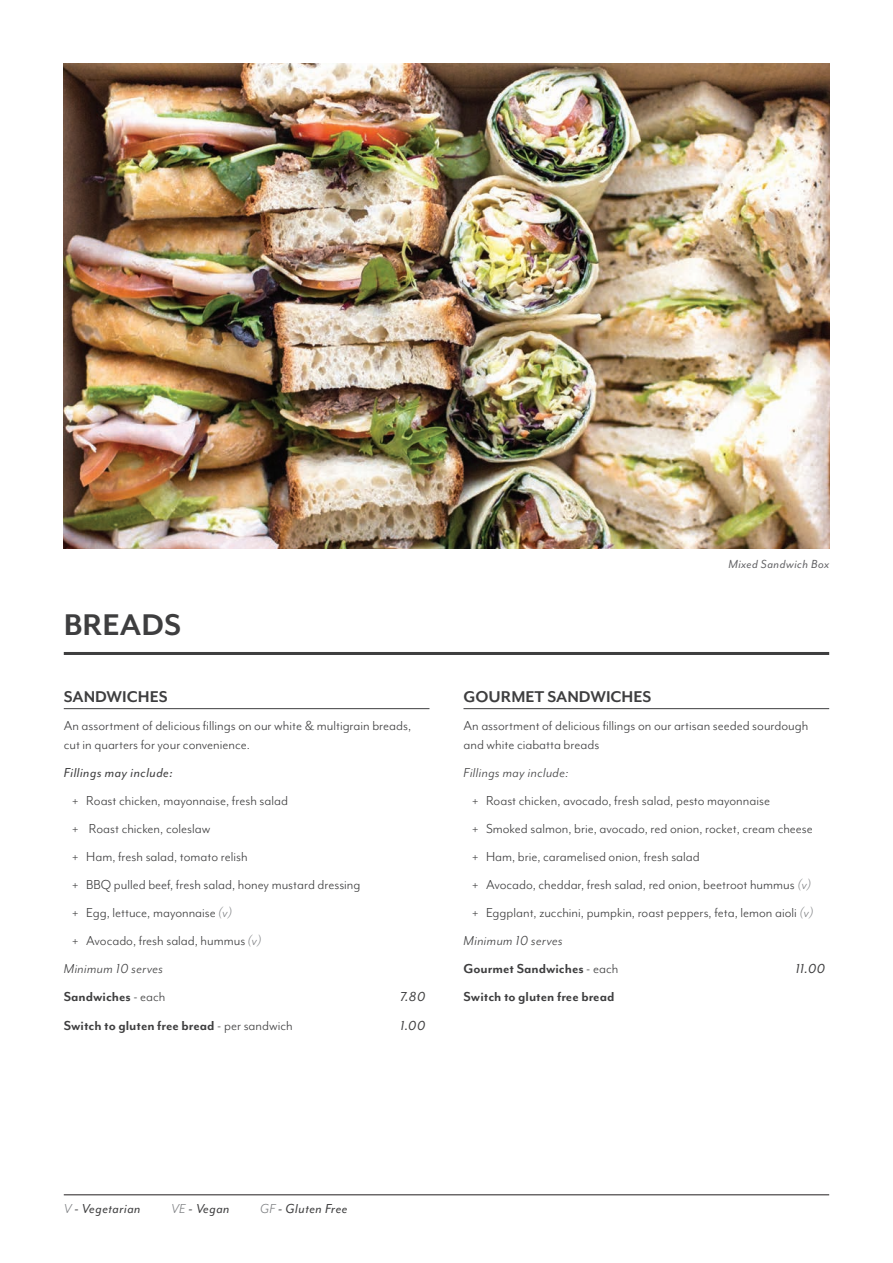
<style>
.page{position:relative;width:893px;height:1263px;background:#fff}
.page>*{position:absolute;margin:0;border:0;box-sizing:border-box;transform-origin:0 0}
.t1{font:700 34.5px "Mr Eaves Mod OT";color:#3e3e3f}
.t2{font:700 18px "Mr Eaves Mod OT";color:#3e3e3f}
.t3{font:15px/19.5px "Mr Eaves Mod OT";color:#3e3e3f}
.t4{font:700 15px "Mr Eaves Mod OT";color:#3e3e3f}
.t5{font:italic 15px "Mr Eaves Mod OT";letter-spacing:.03em;color:#3e3e3f}
.t6{font:italic 15px "Mr Eaves Mod OT";letter-spacing:.03em;color:#3e3e3f}
.t7{font:italic 13.5px "Mr Eaves Mod OT";letter-spacing:.03em;color:#636366}
.s1{font-style:italic;color:#808285}
.s2{font-weight:400}
.s3{color:#808285}
</style>
<div class="page">
<hr style="left:64px;top:652px;width:765px;height:3px;background:#3e3e3f">
<hr style="left:64px;top:708px;width:365px;height:1px;background:#3e3e3f">
<hr style="left:463px;top:708px;width:366px;height:1px;background:#3e3e3f">
<img style="left:64px;top:64px;width:765px;height:485px">
<hr style="left:64px;top:1194px;width:765px;height:1px;background:#231f20">
<h1 class="t1" style="left:64px;top:606px;width:119px">BREADS</h1>
<p class="t2" style="left:64px;top:687px;width:105px">SANDWICHES</p>
<p class="t3" style="left:64px;top:716px;width:349px">An assortment of delicious fillings on our white &amp; multigrain breads, cut in quarters for your convenience.</p>
<p class="t5" style="left:64px;top:765px;width:111px">Fillings may include:</p>
<p class="t3" style="left:72px;top:791px;width:217px">+ Roast chicken, mayonnaise, fresh salad</p>
<p class="t3" style="left:72px;top:819px;width:140px">+ Roast chicken, coleslaw</p>
<p class="t3" style="left:72px;top:847px;width:177px">+ Ham, fresh salad, tomato relish</p>
<p class="t3" style="left:72px;top:875px;width:290px">+ BBQ pulled beef, fresh salad, honey mustard dressing</p>
<p class="t3" style="left:72px;top:903px;width:161px">+ Egg, lettuce, mayonnaise <span class="s1">(v)</span></p>
<p class="t3" style="left:72px;top:931px;width:191px">+ Avocado, fresh salad, hummus <span class="s1">(v)</span></p>
<p class="t6" style="left:64px;top:961px;width:101px">Minimum 10 serves</p>
<p class="t4" style="left:64px;top:989px;width:103px">Sandwiches <span class="s2">- each</span></p>
<p class="t5" style="left:400px;top:989px;width:27px">7.80</p>
<p class="t4" style="left:64px;top:1017px;width:230px">Switch to gluten free bread <span class="s2">- per sandwich</span></p>
<p class="t5" style="left:401px;top:1017px;width:26px">1.00</p>
<p class="t7" style="left:728px;top:557px;width:102px">Mixed Sandwich Box</p>
<p class="t2" style="left:463px;top:687px;width:189px">GOURMET SANDWICHES</p>
<p class="t3" style="left:463px;top:716px;width:346px">An assortment of delicious fillings on our artisan seeded sourdough and white ciabatta breads</p>
<p class="t6" style="left:463px;top:765px;width:107px">Fillings may include:</p>
<p class="t3" style="left:472px;top:791px;width:299px">+ Roast chicken, avocado, fresh salad, pesto mayonnaise</p>
<p class="t3" style="left:472px;top:819px;width:342px">+ Smoked salmon, brie, avocado, red onion, rocket, cream cheese</p>
<p class="t3" style="left:472px;top:847px;width:229px">+ Ham, brie, caramelised onion, fresh salad</p>
<p class="t3" style="left:472px;top:875px;width:341px">+ Avocado, cheddar, fresh salad, red onion, beetroot hummus <span class="s1">(v)</span></p>
<p class="t3" style="left:472px;top:903px;width:343px">+ Eggplant, zucchini, pumpkin, roast peppers, feta, lemon aioli <span class="s1">(v)</span></p>
<p class="t6" style="left:463px;top:933px;width:101px">Minimum 10 serves</p>
<p class="t4" style="left:463px;top:961px;width:156px">Gourmet Sandwiches <span class="s2">- each</span></p>
<p class="t5" style="left:796px;top:961px;width:31px">11.00</p>
<p class="t4" style="left:463px;top:989px;width:152px">Switch to gluten free bread</p>
<p class="t5" style="left:64px;top:1200px;width:78px"><span class="s3">V</span> - Vegetarian</p>
<p class="t5" style="left:171px;top:1200px;width:60px"><span class="s3">VE</span> - Vegan</p>
<p class="t5" style="left:260px;top:1200px;width:89px"><span class="s3">GF</span> - Gluten Free</p>
</div>
